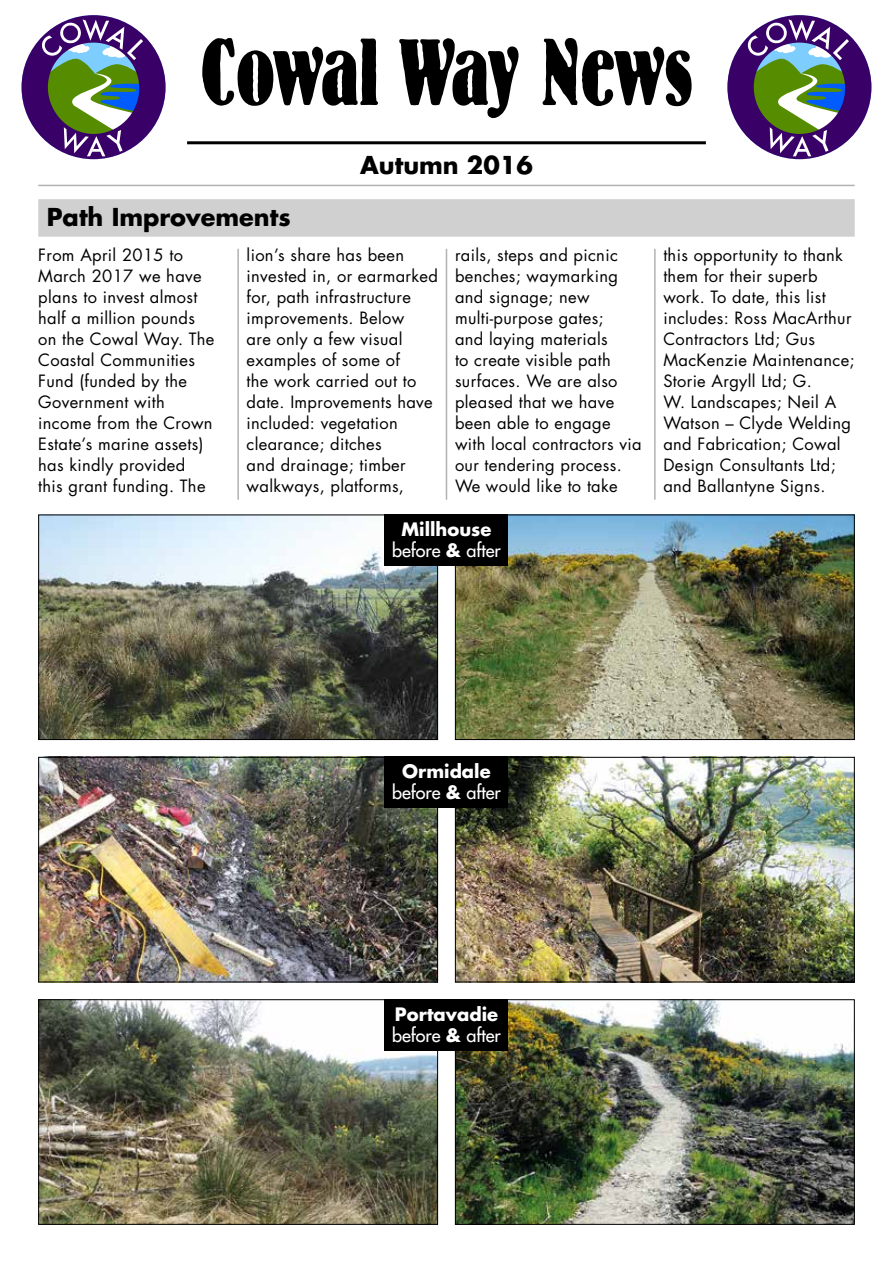
<style>
.page{position:relative;width:893px;height:1263px;background:#fff}
.page>*{position:absolute;margin:0;border:0;box-sizing:border-box;transform-origin:0 0}
.t1{font:700 condensed 93px "Bernhard Std";color:#000}
.t2{font:700 24px "Futura Std";color:#000}
.t3{font:500 18px/21px "Futura Std";color:#fff;text-align:center}
.t4{font:700 18px/21px "Futura Std";color:#fff}
.t5{font:16.5px/21px "Futura Std";letter-spacing:.02em;color:#000}
.s1{font-weight:700}
.s2{font-weight:500}
</style>
<div class="page">
<hr style="left:187px;top:141px;width:519px;height:3px;background:#000">
<hr style="left:38px;top:185px;width:817px;height:1px;background:#b3b2b2">
<svg style="left:22px;top:15px;width:144px;height:144px"></svg>
<svg style="left:727px;top:15px;width:144px;height:144px"></svg>
<div style="left:38px;top:199px;width:817px;height:38px;background:#d0d0d0"></div>
<hr style="left:237px;top:249px;width:2px;height:251px;background:#b3b2b2">
<hr style="left:446px;top:249px;width:1px;height:251px;background:#b3b2b2">
<hr style="left:654px;top:249px;width:2px;height:251px;background:#b3b2b2">
<img style="left:40px;top:516px;width:396px;height:222px">
<div style="left:38px;top:514px;width:400px;height:226px;border:1px solid #000"></div>
<img style="left:40px;top:759px;width:396px;height:221px">
<div style="left:38px;top:757px;width:400px;height:225px;border:1px solid #000"></div>
<img style="left:40px;top:1001px;width:396px;height:222px">
<div style="left:38px;top:999px;width:400px;height:226px;border:1px solid #000"></div>
<img style="left:457px;top:516px;width:396px;height:222px">
<div style="left:455px;top:514px;width:400px;height:226px;border:1px solid #000"></div>
<img style="left:457px;top:759px;width:396px;height:221px">
<div style="left:455px;top:757px;width:400px;height:225px;border:1px solid #000"></div>
<img style="left:457px;top:1001px;width:396px;height:222px">
<div style="left:455px;top:999px;width:400px;height:226px;border:1px solid #000"></div>
<div style="left:385px;top:514px;width:123px;height:52px;background:#000"></div>
<div style="left:385px;top:757px;width:123px;height:51px;background:#000"></div>
<div style="left:385px;top:999px;width:123px;height:51px;background:#000"></div>
<h1 class="t1" style="left:199px;top:23px;width:495px">Cowal Way News</h1>
<h2 class="t2" style="left:360px;top:149px;width:174px">Autumn 2016</h2>
<h2 class="t2" style="left:47px;top:201px;width:245px">Path Improvements</h2>
<p class="t5" style="left:38px;top:244px;width:178px">From April 2015 to<br>March 2017 we have plans to invest almost half a million pounds on the Cowal Way. The<br>Coastal Communities<br>Fund (funded by the<br>Government with income from the Crown<br>Estate’s marine assets) has kindly provided<br>this grant funding. The</p>
<p class="t5" style="left:247px;top:244px;width:193px">lion’s share has been invested in, or earmarked for, path infrastructure improvements. Below<br>are only a few visual examples of some of<br>the work carried out to date. Improvements have included: vegetation clearance; ditches<br>and drainage; timber walkways, platforms,</p>
<p class="t5" style="left:455px;top:244px;width:188px">rails, steps and picnic benches; waymarking and signage; new multi-purpose gates;<br>and laying materials<br>to create visible path surfaces. We are also pleased that we have been able to engage with local contractors via our tendering process.<br>We would like to take</p>
<p class="t5" style="left:663px;top:244px;width:193px">this opportunity to thank them for their superb work. To date, this list includes: Ross MacArthur<br>Contractors Ltd; Gus<br>MacKenzie Maintenance;<br>Storie Argyll Ltd; G.<br>W. Landscapes; Neil A<br>Watson – Clyde Welding and Fabrication; Cowal<br>Design Consultants Ltd; and Ballantyne Signs.</p>
<p class="t3" style="left:392px;top:519px;width:110px"><span class="s1">Millhouse </span>before <span class="s1">&amp;</span> after</p>
<p class="t3" style="left:392px;top:761px;width:110px"><span class="s1">Ormidale </span>before <span class="s1">&amp;</span> after</p>
<p class="t4" style="left:392px;top:1003px;width:110px">Portavadie <span class="s2">before</span> &amp; <span class="s2">after</span></p>
</div>
